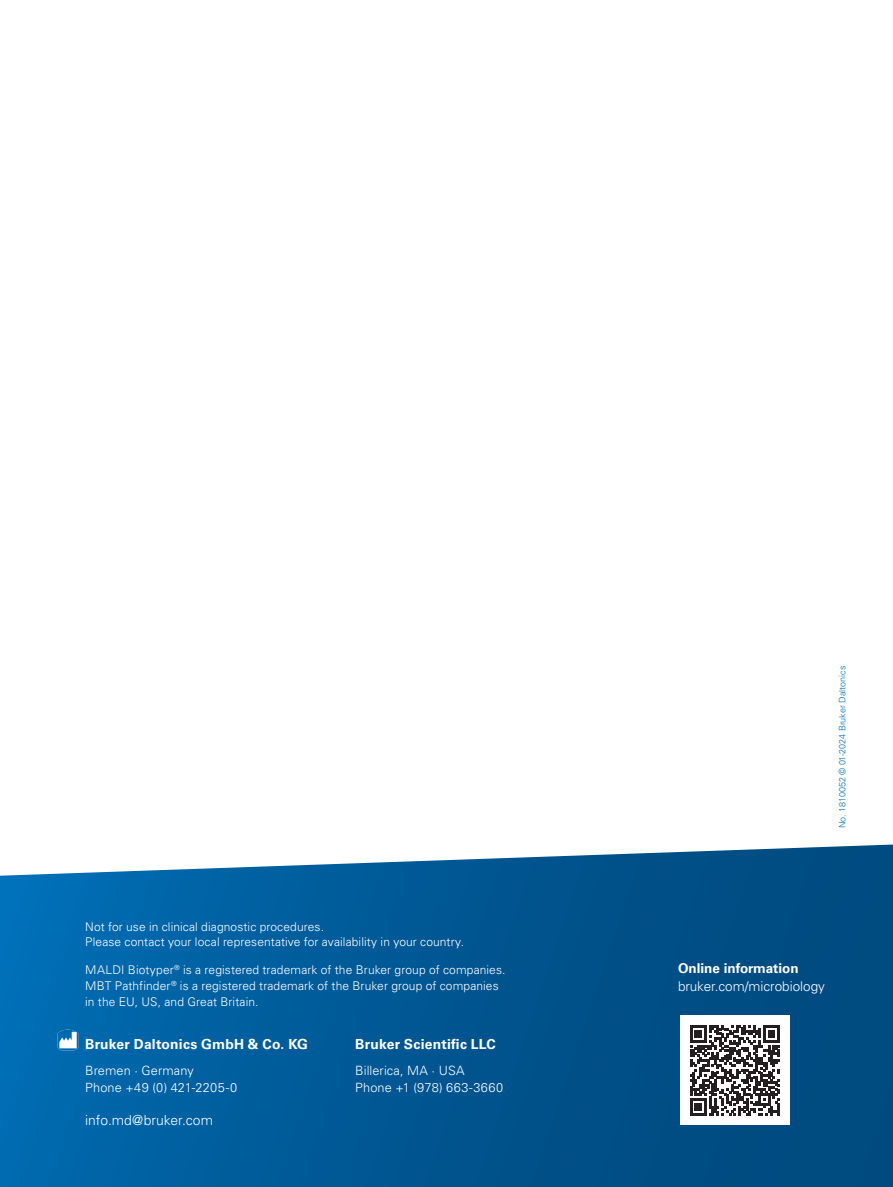
<style>
.page{position:relative;width:893px;height:1187px;background:#fff}
.page>*{position:absolute;margin:0;border:0;box-sizing:border-box;transform-origin:0 0}
.t1{font:700 13.8px "Univers LT Std";letter-spacing:.015em;color:#fff}
.t2{font:300 13.8px "Univers LT Std";color:#fff}
.t3{font:300 13.5px "Univers LT Std";color:#fff}
.t4{font:700 13.5px "Univers LT Std";color:#fff}
.t5{font:300 12.75px/17px "Univers LT Std";letter-spacing:.01em;color:#fff}
.t6{font:300 12px/15.8px "Univers LT Std";letter-spacing:.01em;color:#fff}
.t7{font:300 9px "Univers LT Std";color:#0072bc}
</style>
<div class="page">
<svg style="left:0;top:844px;width:893px;height:342px;background:#0c6099"></svg>
<div style="left:680px;top:1015px;width:110px;height:110px;background:#fff"></div>
<svg style="left:690px;top:1025px;width:90px;height:90px"></svg>
<img style="left:58px;top:1029px;width:16px;height:21px">
<p class="t6" style="left:85px;top:918px;width:380px">Not for use in clinical diagnostic procedures.<br>Please contact your local representative for availability in your country.</p>
<p class="t6" style="left:85px;top:961px;width:422px">MALDI Biotyper<sup>®</sup> is a registered trademark of the Bruker group of companies.<br>MBT Pathfinder<sup>®</sup> is a registered trademark of the Bruker group of companies in the EU, US, and Great Britain.</p>
<p class="t1" style="left:85px;top:1035px;width:224px">Bruker Daltonics GmbH &amp; Co. KG</p>
<p class="t5" style="left:85px;top:1061px;width:154px">Bremen · Germany<br>Phone +49 (0) 421-2205-0</p>
<p class="t1" style="left:355px;top:1035px;width:142px">Bruker Scientific LLC</p>
<p class="t5" style="left:355px;top:1061px;width:149px">Billerica, MA · USA<br>Phone +1 (978) 663-3660</p>
<p class="t2" style="left:85px;top:1111px;width:129px">info.md@bruker.com</p>
<p class="t7" style="left:837px;top:828px;width:164px;rotate:-90deg">No. 1810052 © 01-2024 Bruker Daltonics</p>
<p class="t4" style="left:678px;top:959px;width:122px">Online information</p>
<p class="t3" style="left:678px;top:977px;width:148px">bruker.com/microbiology</p>
</div>
